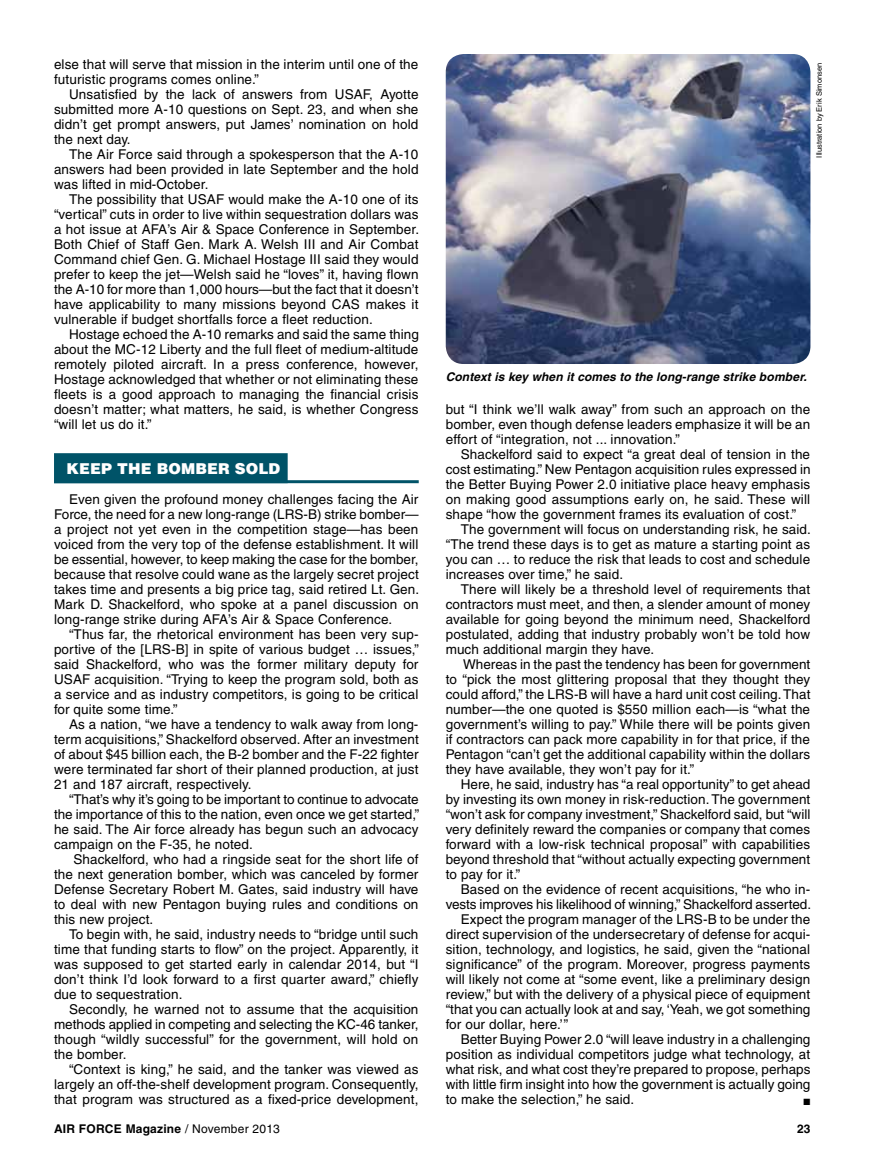
<style>
.page{position:relative;width:878px;height:1175px;background:#fff}
.page>*{position:absolute;margin:0;border:0;box-sizing:border-box;transform-origin:0 0}
.t1{font:900 15px "Helvetica";letter-spacing:.005em;color:#fff}
.t2{font:13.5px/15px "Helvetica";letter-spacing:.01em;color:#000;text-align:justify}
.t3{font:italic 700 12px "Helvetica";letter-spacing:.01em;color:#000}
.t4{font:700 12px "Helvetica";letter-spacing:.02em;color:#000}
.t5{font:9px "Zapf Dingbats";color:#000}
.t6{font:7.5px "Helvetica";color:#000}
.s1{font-weight:400}
</style>
<div class="page">
<div style="left:54px;top:453px;width:234px;height:30px;background:#005368"></div>
<hr style="left:54px;top:480px;width:364px;height:3px;background:#005368">
<img style="left:446px;top:54px;width:364px;height:310px">
<p class="t2" style="left:54px;top:57px;width:366px">else that will serve that mission in the interim until one of the futuristic programs comes online.”</p>
<p class="t2" style="left:54px;top:87px;width:366px;text-indent:15px">Unsatisfied by the lack of answers from USAF, Ayotte submitted more A-10 questions on Sept. 23, and when she didn’t get prompt answers, put James’ nomination on hold the next day.</p>
<p class="t2" style="left:54px;top:147px;width:366px;text-indent:15px">The Air Force said through a spokesperson that the A-10 answers had been provided in late September and the hold was lifted in mid-October.</p>
<p class="t2" style="left:54px;top:192px;width:367px;text-indent:15px">The possibility that USAF would make the A-10 one of its “vertical” cuts in order to live within sequestration dollars was a hot issue at AFA’s Air &amp; Space Conference in September.<br>Both Chief of Staff Gen. Mark A. Welsh III and Air Combat Command chief Gen. G. Michael Hostage III said they would prefer to keep the jet—Welsh said he “loves” it, having flown the A-10 for more than 1,000 hours—but the fact that it doesn’t have applicability to many missions beyond CAS makes it vulnerable if budget shortfalls force a fleet reduction.</p>
<p class="t2" style="left:54px;top:327px;width:366px;text-indent:15px">Hostage echoed the A-10 remarks and said the same thing about the MC-12 Liberty and the full fleet of medium-altitude remotely piloted aircraft. In a press conference, however, Hostage acknowledged that whether or not eliminating these fleets is a good approach to managing the financial crisis doesn’t matter; what matters, he said, is whether Congress “will let us do it.”</p>
<p class="t1" style="left:67px;top:459px;width:215px">KEEP THE BOMBER SOLD</p>
<p class="t2" style="left:54px;top:492px;width:367px;text-indent:15px">Even given the profound money challenges facing the Air Force, the need for a new long-range (LRS-B) strike bomber— a project not yet even in the competition stage—has been voiced from the very top of the defense establishment. It will be essential, however, to keep making the case for the bomber, because that resolve could wane as the largely secret project takes time and presents a big price tag, said retired Lt. Gen.<br>Mark D. Shackelford, who spoke at a panel discussion on long-range strike during AFA’s Air &amp; Space Conference.</p>
<p class="t2" style="left:54px;top:627px;width:366px;text-indent:15px">“Thus far, the rhetorical environment has been very sup&shy;portive of the [LRS-B] in spite of various budget … issues,” said Shackelford, who was the former military deputy for USAF acquisition. “Trying to keep the program sold, both as a service and as industry competitors, is going to be critical for quite some time.”</p>
<p class="t2" style="left:54px;top:717px;width:366px;text-indent:15px">As a nation, “we have a tendency to walk away from long&shy;term acquisitions,” Shackelford observed. After an investment of about $45 billion each, the B-2 bomber and the F-22 fighter were terminated far short of their planned production, at just 21 and 187 aircraft, respectively.</p>
<p class="t2" style="left:54px;top:792px;width:367px;text-indent:15px">“That’s why it’s going to be important to continue to advocate the importance of this to the nation, even once we get started,” he said. The Air force already has begun such an advocacy campaign on the F-35, he noted.</p>
<p class="t2" style="left:54px;top:852px;width:366px;text-indent:19px">Shackelford, who had a ringside seat for the short life of the next generation bomber, which was canceled by former Defense Secretary Robert M. Gates, said industry will have to deal with new Pentagon buying rules and conditions on this new project.</p>
<p class="t2" style="left:54px;top:927px;width:366px;text-indent:15px">To begin with, he said, industry needs to “bridge until such time that funding starts to flow” on the project. Apparently, it was supposed to get started early in calendar 2014, but “I don’t think I’d look forward to a first quarter award,” chiefly due to sequestration.</p>
<p class="t2" style="left:54px;top:1002px;width:366px;text-indent:15px">Secondly, he warned not to assume that the acquisition methods applied in competing and selecting the KC-46 tanker, though “wildly successful” for the government, will hold on the bomber.</p>
<p class="t2" style="left:54px;top:1062px;width:366px;text-indent:15px">“Context is king,” he said, and the tanker was viewed as largely an off-the-shelf development program. Consequently, that program was structured as a fixed-price development,</p>
<p class="t6" style="left:814px;top:158px;width:96px;rotate:-90deg">Illustration by Erik Simonsen</p>
<p class="t3" style="left:446px;top:369px;width:363px">Context is key when it comes to the long-range strike bomber.</p>
<p class="t2" style="left:446px;top:402px;width:366px">but “I think we’ll walk away” from such an approach on the bomber, even though defense leaders emphasize it will be an effort of “integration, not ... innovation.”</p>
<p class="t2" style="left:446px;top:447px;width:366px;text-indent:15px">Shackelford said to expect “a great deal of tension in the cost estimating.” New Pentagon acquisition rules expressed in the Better Buying Power 2.0 initiative place heavy emphasis on making good assumptions early on, he said. These will shape “how the government frames its evaluation of cost.”</p>
<p class="t2" style="left:446px;top:522px;width:367px;text-indent:15px">The government will focus on understanding risk, he said. “The trend these days is to get as mature a starting point as you can … to reduce the risk that leads to cost and schedule increases over time,” he said.</p>
<p class="t2" style="left:446px;top:582px;width:366px;text-indent:15px">There will likely be a threshold level of requirements that contractors must meet, and then, a slender amount of money available for going beyond the minimum need, Shackelford postulated, adding that industry probably won’t be told how much additional margin they have.</p>
<p class="t2" style="left:446px;top:657px;width:366px;text-indent:17px">Whereas in the past the tendency has been for government to “pick the most glittering proposal that they thought they could afford,” the LRS-B will have a hard unit cost ceiling. That number—the one quoted is $550 million each—is “what the government’s willing to pay.” While there will be points given if contractors can pack more capability in for that price, if the Pentagon “can’t get the additional capability within the dollars they have available, they won’t pay for it.”</p>
<p class="t2" style="left:446px;top:777px;width:366px;text-indent:15px">Here, he said, industry has “a real opportunity” to get ahead by investing its own money in risk-reduction. The government “won’t ask for company investment,” Shackelford said, but “will very definitely reward the companies or company that comes forward with a low-risk technical proposal” with capabilities beyond threshold that “without actually expecting government to pay for it.”</p>
<p class="t2" style="left:460px;top:882px;width:351px">Based on the evidence of recent acquisitions, “he who in-</p>
<p class="t2" style="left:446px;top:897px;width:367px">vests improves his likelihood of winning,” Shackelford asserted.</p>
<p class="t2" style="left:460px;top:912px;width:351px">Expect the program manager of the LRS-B to be under the</p>
<p class="t2" style="left:446px;top:927px;width:366px">direct supervision of the undersecretary of defense for acqui-</p>
<p class="t2" style="left:446px;top:942px;width:366px">sition, technology, and logistics, he said, given the “national</p>
<p class="t2" style="left:446px;top:957px;width:366px">significance” of the program. Moreover, progress payments</p>
<p class="t2" style="left:446px;top:972px;width:366px">will likely not come at “some event, like a preliminary design</p>
<p class="t2" style="left:446px;top:987px;width:366px">review,” but with the delivery of a physical piece of equipment</p>
<p class="t2" style="left:446px;top:1002px;width:366px">“that you can actually look at and say, ‘Yeah, we got something</p>
<p class="t2" style="left:446px;top:1017px;width:124px">for our dollar, here.’”</p>
<p class="t2" style="left:460px;top:1032px;width:351px">Better Buying Power 2.0 “will leave industry in a challenging</p>
<p class="t2" style="left:446px;top:1047px;width:366px">position as individual competitors judge what technology, at</p>
<p class="t2" style="left:446px;top:1062px;width:366px">what risk, and what cost they’re prepared to propose, perhaps</p>
<p class="t2" style="left:446px;top:1077px;width:366px">with little firm insight into how the government is actually going</p>
<p class="t2" style="left:446px;top:1092px;width:190px">to make the selection,” he said.</p>
<p class="t5" style="left:803px;top:1097px;width:8px">■</p>
<p class="t4" style="left:54px;top:1121px;width:227px">AIR FORCE Magazine <span class="s1">/ November 2013</span></p>
<p class="t4" style="left:797px;top:1121px;width:15px">23</p>
</div>
